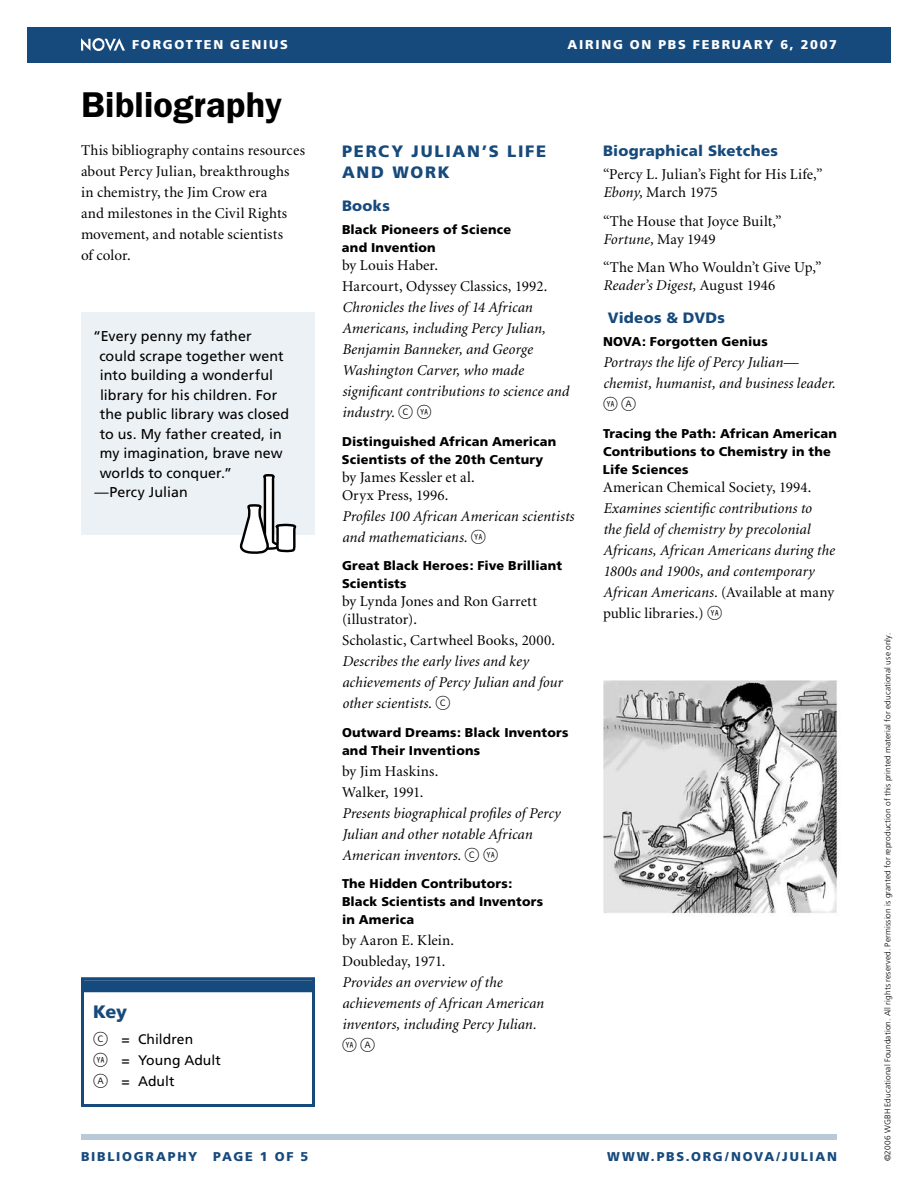
<style>
.page{position:relative;width:918px;height:1188px;background:#fff}
.page>*{position:absolute;margin:0;border:0;box-sizing:border-box;transform-origin:0 0}
.t1{font:600 36px "Franklin Gothic";letter-spacing:.005em;color:#000}
.t2{font:900 18px "Frutiger";color:#174a7c}
.t3{font:900 16.5px/21px "Frutiger";letter-spacing:.11em;color:#174a7c}
.t4{font:italic 15px/21px "Minion";letter-spacing:.01em;color:#000}
.t5{font:15px/21px "Minion";letter-spacing:.01em;color:#000}
.t6{font:900 15px "Frutiger";letter-spacing:.015em;color:#174a7c}
.t7{font:15px "Whitney Index White Round Lt 2";color:#000}
.t8{font:14.25px "Frutiger";letter-spacing:.005em;color:#000}
.t9{font:13.8px/21px "Frutiger";letter-spacing:.005em;color:#000}
.t10{font:900 12.75px/18px "Frutiger";letter-spacing:.015em;color:#000}
.t11{font:900 12.75px "Frutiger";letter-spacing:.14em;color:#174a7c}
.t12{font:900 12.75px "Frutiger";letter-spacing:.135em;color:#fff}
.t13{font:300 8.25px "Frutiger";letter-spacing:.015em;color:#000}
.s1{font-family:"Whitney Index White Round Lt 1";font-size:15px}
.s2{font-family:"Whitney Index White Round Lt 2";font-size:15px}
.s3{font-family:"Whitney Index White Round Lt 1";font-style:normal}
.s4{font-family:"Whitney Index White Round Lt 2";font-style:normal}
.s5{font-family:"Whitney Index White Round Lt 1"}
.s6{font-style:italic}
.s7{font-style:normal}
</style>
<div class="page">
<div style="left:84px;top:980px;width:228px;height:12px;background:#174a7c"></div>
<div style="left:81px;top:977px;width:234px;height:130px;border:3px solid #174a7c"></div>
<div style="left:27px;top:27px;width:864px;height:36px;background:#174a7c"></div>
<div style="left:81px;top:313px;width:234px;height:222px;background:#ecf1f5"></div>
<img style="left:603px;top:680px;width:235px;height:236px">
<svg style="left:239px;top:474px;width:58px;height:80px"></svg>
<img style="left:81px;top:38px;width:44px;height:12px">
<div style="left:81px;top:1134px;width:756px;height:6px;background:#b9c9d8"></div>
<p class="t12" style="left:132px;top:37px;width:11px">FOR</p>
<p class="t12" style="left:163px;top:37px;width:52px">GOTTEN</p>
<p class="t12" style="left:230px;top:37px;width:20px">GENIUSA</p>
<p class="t12" style="left:579px;top:37px;width:259px">iring on PBS February 6, 2007</p>
<h1 class="t1" style="left:81px;top:83px;width:203px">Bibliography</h1>
<p class="t5" style="left:81px;top:141px;width:225px">This bibliography contains resources about Percy Julian, breakthroughs in chemistry, the Jim Crow era<br>and milestones in the Civil Rights movement, and notable scientists<br>of color.</p>
<p class="t8" style="left:93px;top:328px;width:160px">“Every penny my father</p>
<p class="t8" style="left:99px;top:348px;width:186px">could scrape together went</p>
<p class="t8" style="left:100px;top:367px;width:175px">into building a wonderful</p>
<p class="t8" style="left:100px;top:387px;width:179px">library for his children. For</p>
<p class="t8" style="left:100px;top:406px;width:191px">the public library was closed</p>
<p class="t8" style="left:100px;top:426px;width:184px">to us. My father created, in</p>
<p class="t8" style="left:100px;top:445px;width:184px">my imagination, brave new</p>
<p class="t8" style="left:100px;top:465px;width:134px">worlds to conquer.”</p>
<p class="t8" style="left:94px;top:484px;width:95px">—Percy Julian</p>
<p class="t2" style="left:93px;top:1001px;width:36px">Key</p>
<p class="t9" style="left:93px;top:1029px;width:129px"><span class="s1">C</span> = Children<br><span class="s2">YA</span> = Young Adult<br><span class="s1">A</span> = Adult</p>
<p class="t3" style="left:342px;top:141px;width:206px">Percy Julian’s Life and Work</p>
<p class="t6" style="left:342px;top:197px;width:49px">Books</p>
<p class="t10" style="left:342px;top:221px;width:171px">Black Pioneers of Science and Invention</p>
<p class="t5" style="left:342px;top:256px;width:207px">by Louis Haber.<br>Harcourt, Odyssey Classics, 1992.</p>
<p class="t4" style="left:342px;top:298px;width:229px">Chronicles the lives of 14 African<br>Americans, including Percy Julian,<br>Benjamin Banneker, and George<br>Washington Carver, who made significant contributions to science and industry. <span class="s3">C</span> <span class="s4">YA</span></p>
<p class="t10" style="left:342px;top:432px;width:216px">Distinguished African American<br>Scientists of the 20th Century</p>
<p class="t5" style="left:342px;top:469px;width:134px;line-height:18px">by James Kessler et al.<br>Oryx Press, 1996.</p>
<p class="t4" style="left:342px;top:506px;width:234px">Profiles 100 African American scientists and mathematicians. <span class="s4">YA</span></p>
<p class="t10" style="left:342px;top:557px;width:222px">Great Black Heroes: Five Brilliant<br>Scientists</p>
<p class="t5" style="left:342px;top:593px;width:196px;line-height:18px">by Lynda Jones and Ron Garrett (illustrator).</p>
<p class="t5" style="left:342px;top:631px;width:214px">Scholastic, Cartwheel Books, 2000.</p>
<p class="t4" style="left:342px;top:652px;width:222px">Describes the early lives and key achievements of Percy Julian and four other scientists. <span class="s3">C</span></p>
<p class="t10" style="left:342px;top:723px;width:228px">Outward Dreams: Black Inventors and Their Inventions</p>
<p class="t5" style="left:342px;top:761px;width:98px">by Jim Haskins.<br>Walker, 1991.</p>
<p class="t4" style="left:342px;top:803px;width:220px">Presents biographical profiles of Percy<br>Julian and other notable African<br>American inventors. <span class="s3">C</span> <span class="s4">YA</span></p>
<p class="t10" style="left:342px;top:875px;width:203px">The Hidden Contributors:<br>Black Scientists and Inventors in America</p>
<p class="t5" style="left:342px;top:931px;width:114px">by Aaron E. Klein.<br>Doubleday, 1971.</p>
<p class="t4" style="left:342px;top:973px;width:203px">Provides an overview of the achievements of African American inventors, including Percy Julian.</p>
<p class="t7" style="left:342px;top:1038px;width:35px">YA<span class="s5">A</span></p>
<p class="t6" style="left:603px;top:142px;width:176px">Biographical Sketches</p>
<p class="t5" style="left:603px;top:166px;width:221px;line-height:18px">“Percy L. Julian’s Fight for His Life,”<br><span class="s6">Ebony,</span> March 1975</p>
<p class="t5" style="left:603px;top:212px;width:180px;line-height:18px">“The House that Joyce Built,”<br><span class="s6">Fortune,</span> May 1949</p>
<p class="t5" style="left:603px;top:259px;width:220px;line-height:18px">“The Man Who Wouldn’t Give Up,”<br><span class="s6">Reader’s Digest,</span> August 1946</p>
<p class="t6" style="left:608px;top:309px;width:119px">Videos &amp; DVDs</p>
<p class="t10" style="left:603px;top:333px;width:166px">NOVA: Forgotten Genius</p>
<p class="t4" style="left:603px;top:353px;width:234px">Portrays the life of Percy Julian— chemist, humanist, and business leader.</p>
<p class="t7" style="left:603px;top:397px;width:35px">YA<span class="s5">A</span></p>
<p class="t10" style="left:603px;top:424px;width:236px">Tracing the Path: African American<br>Contributions to Chemistry in the<br>Life Sciences</p>
<p class="t5" style="left:603px;top:477px;width:210px">American Chemical Society, 1994.</p>
<p class="t4" style="left:603px;top:498px;width:233px">Examines scientific contributions to<br>the field of chemistry by precolonial Africans, African Americans during the 1800s and 1900s, and contemporary African Americans. <span class="s7">(Available at many public libraries.)</span> <span class="s4">YA</span></p>
<p class="t11" style="left:81px;top:1149px;width:173px">Bibliography page</p>
<p class="t11" style="left:275px;top:1149px;width:35px">of 5</p>
<p class="t11" style="left:607px;top:1149px;width:16px">www</p>
<p class="t11" style="left:651px;top:1149px;width:188px">.pbs.org /nova/julian</p>
<p class="t13" style="left:883px;top:1161px;width:530px;rotate:-90deg">©2006 WGBH Educational Foundation. All rights reserved. Permission is granted for reproduction of this printed material for educational use only.</p>
</div>
